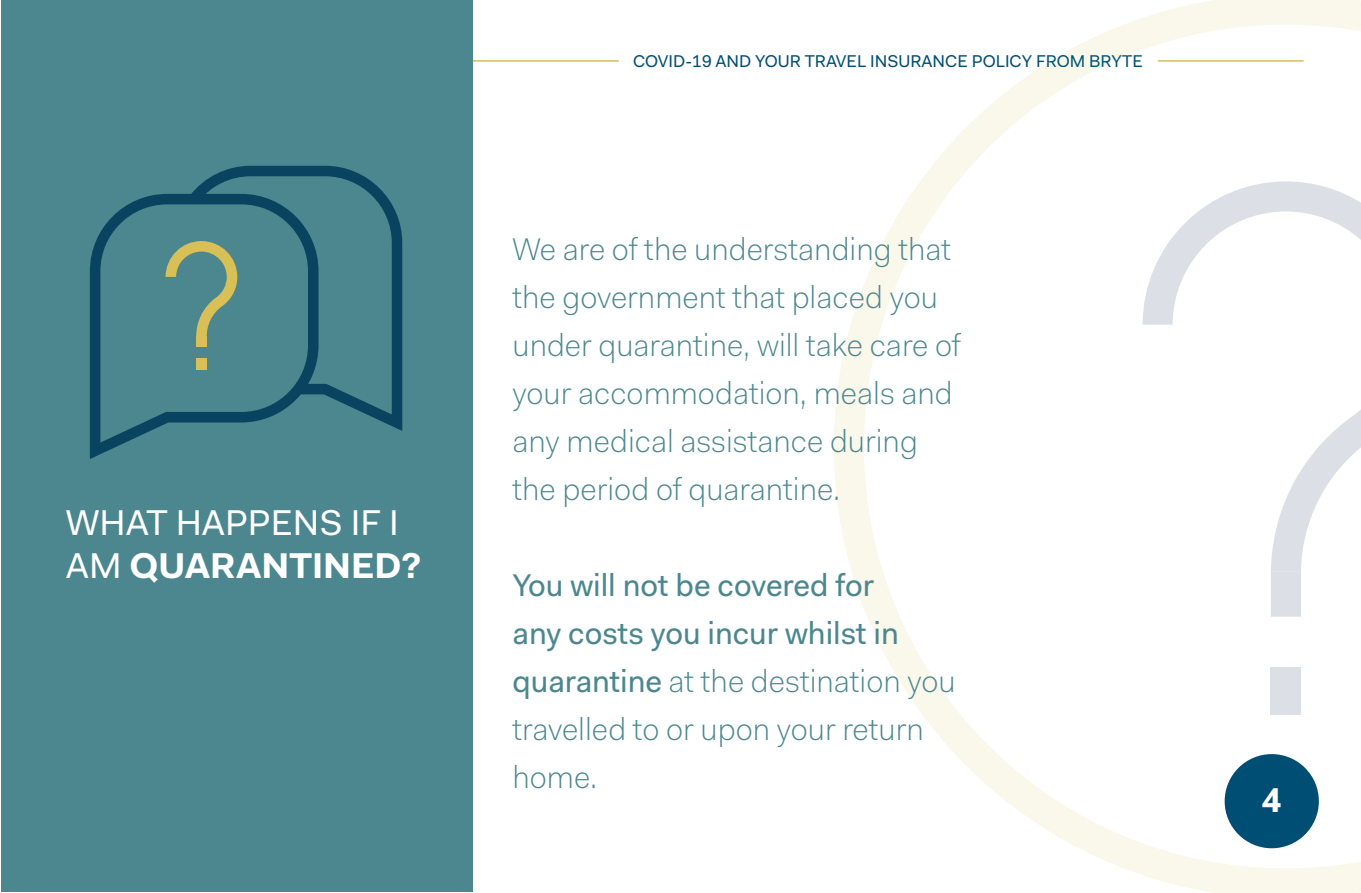
<style>
.page{position:relative;width:1361px;height:893px;background:#fff}
.page>*{position:absolute;margin:0;border:0;box-sizing:border-box;transform-origin:0 0}
.t1{font:36px/43.2px "Fakt Pro";color:#fff}
.t2{font:700 34.5px "Fakt Pro";color:#fff}
.t3{font:300 31.5px/48px "Fakt Pro";color:#4c878f}
.t4{font:31.5px/48px "Fakt Pro";color:#4c878f}
.t5{font:17.1px "Fakt Pro";color:#004e73}
.s1{font-weight:700}
.s2{font-weight:300}
</style>
<div class="page">
<hr style="left:473px;top:60px;width:146px;height:2px;background:#d4b957">
<svg style="left:834px;top:0;width:527px;height:893px"></svg>
<svg style="left:1040px;top:55px;width:89px;height:12px"></svg>
<div style="left:1224px;top:754px;width:95px;height:94px;background:#004e73;border-radius:50%"></div>
<div style="left:1px;top:1px;width:471px;height:891px;background:#4c878f"></div>
<svg style="left:191px;top:166px;width:211px;height:265px"></svg>
<svg style="left:90px;top:194px;width:228px;height:265px"></svg>
<svg style="left:166px;top:241px;width:71px;height:96px"></svg>
<div style="left:196px;top:359px;width:11px;height:11px;background:#d9c056"></div>
<div style="left:196px;top:336px;width:11px;height:11px;background:#d9c056"></div>
<p class="t1" style="left:66px;top:501px;width:356px">WHAT HAPPENS IF I<br>AM <span class="s1">QUARANTINED?</span></p>
<p class="t5" style="left:633px;top:50px;width:511px">COVID-19 AND YOUR TRAVEL INSURANCE POLICY FROM BRYTE</p>
<p class="t3" style="left:512px;top:225px;width:450px">We are of the understanding that the government that placed you under quarantine, will take care of your accommodation, meals and any medical assistance during the period of quarantine.</p>
<p class="t4" style="left:512px;top:561px;width:445px">You will not be covered for<br>any costs you incur whilst in quarantine <span class="s2">at the destination you travelled to or upon your return home.</span></p>
<p class="t2" style="left:1262px;top:777px;width:21px">4</p>
</div>
